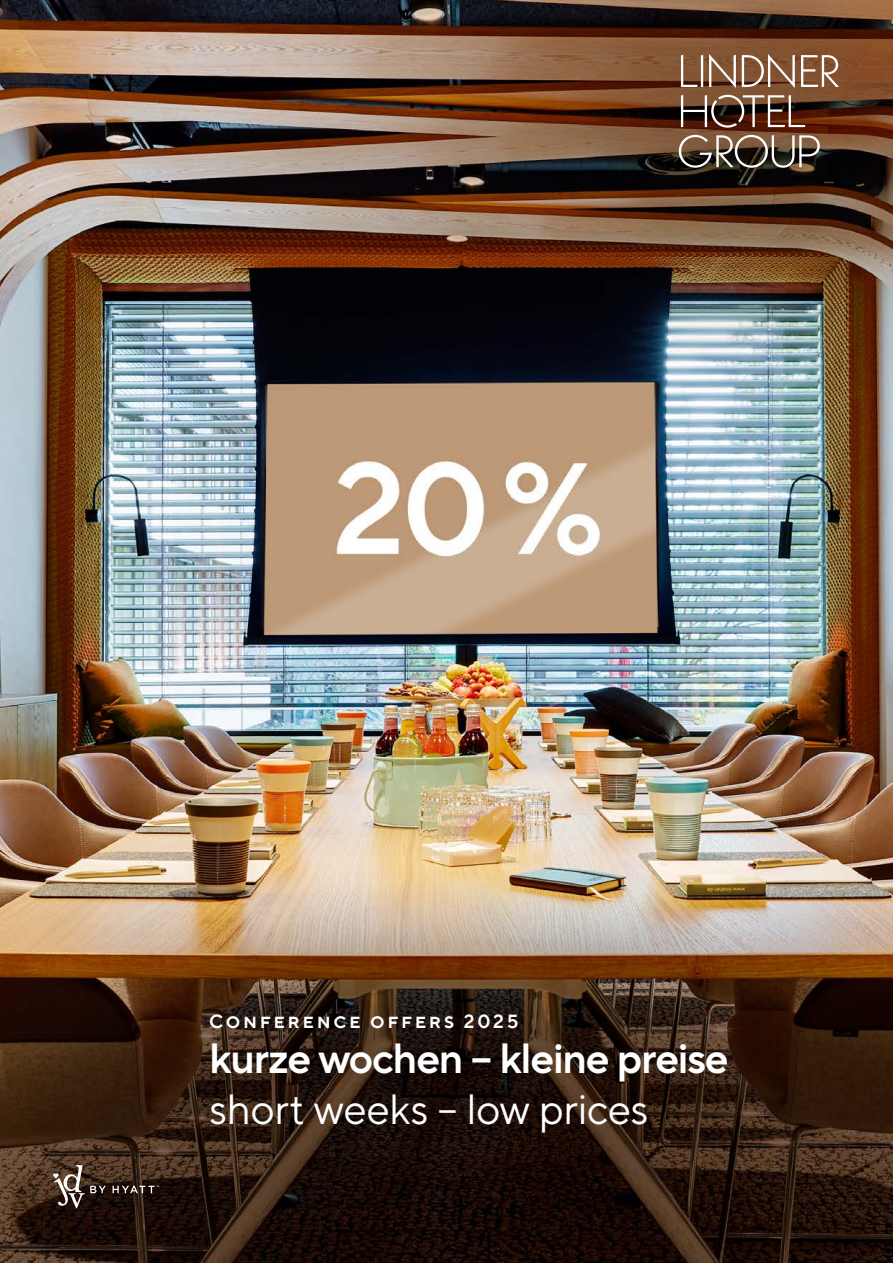
<style>
.page{position:relative;width:893px;height:1263px;background:#fff}
.page>*{position:absolute;margin:0;border:0;box-sizing:border-box;transform-origin:0 0}
.t1{font:600 42px "TT Norms Pro";letter-spacing:-.03em;color:#fff}
.t2{font:42px "TT Norms Pro";letter-spacing:-.015em;color:#fff}
.t3{font:600 19.05px "TT Norms Pro";letter-spacing:.15em;color:#fff}
</style>
<div class="page">
<img style="left:0;top:0;width:893px;height:1263px">
<svg style="left:679px;top:54px;width:160px;height:114px;background:#71523e"></svg>
<svg style="left:53px;top:1165px;width:53px;height:43px;background:#58483e"></svg>
<svg style="left:113px;top:1186px;width:46px;height:7px"></svg>
<p class="t3" style="left:209px;top:1007px;width:311px">Conference offers 2025</p>
<p class="t1" style="left:209px;top:1027px;width:521px">kurze wochen – kleine preise</p>
<p class="t2" style="left:209px;top:1078px;width:441px">short weeks – low prices</p>
</div>
